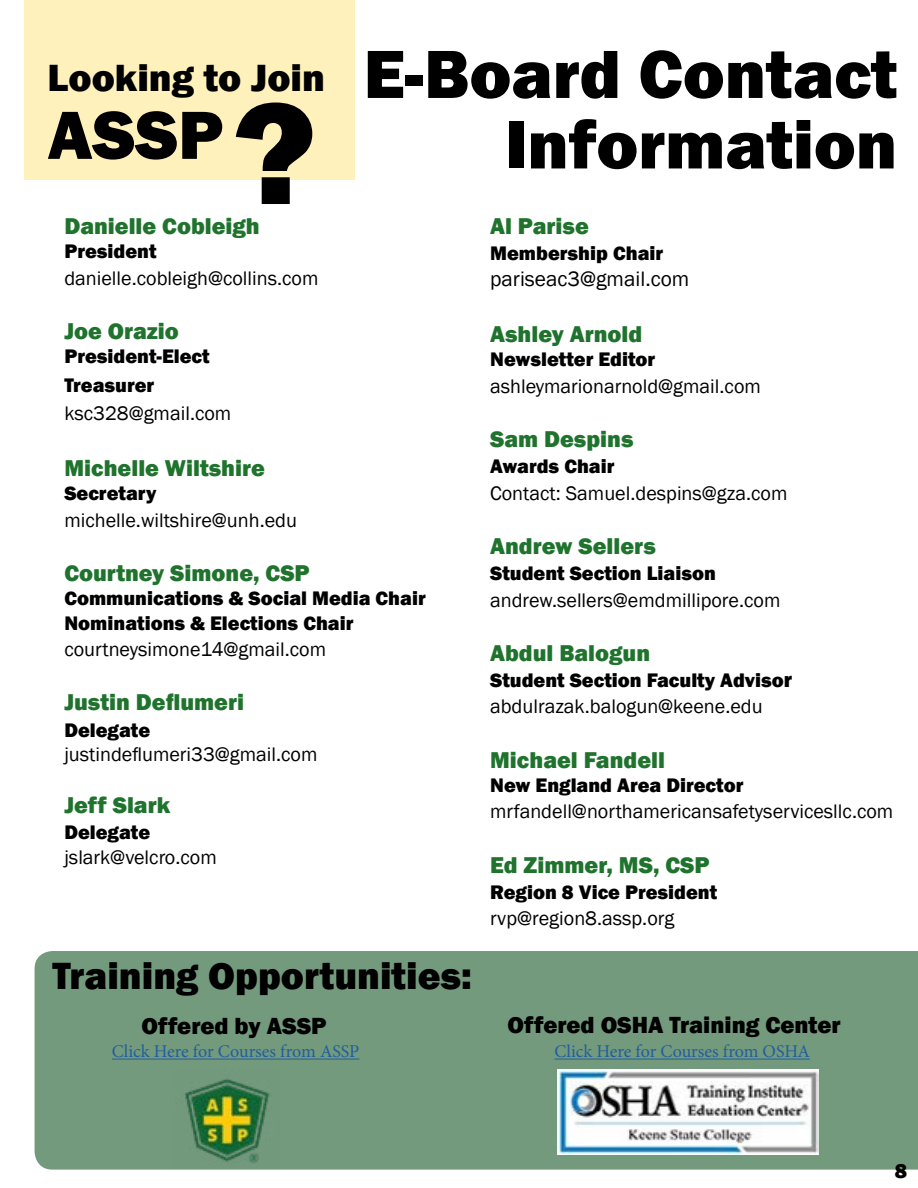
<style>
.page{position:relative;width:918px;height:1188px;background:#fff}
.page>*{position:absolute;margin:0;border:0;box-sizing:border-box;transform-origin:0 0}
.t1{font:800 70.5px/70.5px "Franklin Gothic";color:#000;text-align:right}
.t2{font:800 39px "Franklin Gothic";color:#000}
.t3{font:800 24px "Franklin Gothic";color:#000}
.t4{font:800 23.55px "Franklin Gothic";color:#1f732d}
.t5{font:21.45px "Franklin Gothic";color:#000}
.t6{font:800 21px "Franklin Gothic";color:#000}
.t7{font:20.25px/26.2px "Franklin Gothic";color:#000}
.t8{font:800 20.25px/28.2px "Franklin Gothic";color:#000}
.t9{font:18px "Minion Pro";letter-spacing:-.005em;color:#215e9e}
.s1{font-size:150px}
.s2{font-weight:800}
.s3{font-weight:800;font-size:21.9px}
</style>
<div class="page">
<div style="left:35px;top:951px;width:883px;height:219px;background:#739a7d"></div>
<div style="left:24px;top:0;width:330px;height:180px;background:#fff1bb"></div>
<img style="left:176px;top:1069px;width:103px;height:101px">
<hr style="left:112px;top:1059px;width:247px;height:1px;background:#215e9e">
<img style="left:557px;top:1069px;width:261px;height:86px">
<hr style="left:554px;top:1059px;width:256px;height:1px;background:#215e9e">
<h2 class="t2" style="left:48px;top:52px;width:279px">Looking to Join</h2>
<h1 class="t1" style="left:48px;top:100px;width:270px">ASSP<span class="s1">?</span></h1>
<h1 class="t1" style="left:364px;top:39px;width:535px">E-Board Contact<br>Information</h1>
<p class="t4" style="left:64px;top:211px;width:197px">Danielle Cobleigh</p>
<p class="t8" style="left:64px;top:237px;width:94px">President</p>
<p class="t7" style="left:64px;top:265px;width:256px">danielle.cobleigh@collins.com</p>
<p class="t4" style="left:64px;top:316px;width:116px">Joe Orazio</p>
<p class="t8" style="left:64px;top:342px;width:147px">President-Elect<br>Treasurer</p>
<p class="t7" style="left:64px;top:400px;width:168px">ksc328@gmail.com</p>
<p class="t4" style="left:64px;top:453px;width:202px">Michelle Wiltshire</p>
<p class="t8" style="left:64px;top:480px;width:94px">Secretary</p>
<p class="t7" style="left:64px;top:507px;width:234px">michelle.wiltshire@unh.edu</p>
<p class="t4" style="left:64px;top:558px;width:247px">Courtney Simone, CSP</p>
<p class="t8" style="left:64px;top:586px;width:363px;line-height:24.2px">Communications &amp; Social Media Chair<br>Nominations &amp; Elections Chair</p>
<p class="t7" style="left:64px;top:636px;width:263px">courtneysimone14@gmail.com</p>
<p class="t4" style="left:64px;top:687px;width:181px">Justin Deflumeri</p>
<p class="t8" style="left:64px;top:716px;width:87px">Delegate</p>
<p class="t7" style="left:64px;top:741px;width:255px">justindeflumeri33@gmail.com</p>
<p class="t4" style="left:64px;top:790px;width:107px">Jeff Slark</p>
<p class="t8" style="left:64px;top:819px;width:87px">Delegate</p>
<p class="t7" style="left:64px;top:844px;width:154px">jslark@velcro.com</p>
<h2 class="t2" style="left:52px;top:951px;width:421px">Training Opportunities:</h2>
<p class="t3" style="left:142px;top:1011px;width:187px">Offered by ASSP</p>
<p class="t9" style="left:112px;top:1039px;width:249px">Click Here for Courses from ASSP</p>
<p class="t4" style="left:490px;top:211px;width:100px">Al Parise</p>
<p class="t8" style="left:490px;top:239px;width:175px">Membership Chair</p>
<p class="t5" style="left:490px;top:265px;width:201px">pariseac3@gmail.com</p>
<p class="t4" style="left:490px;top:319px;width:154px">Ashley Arnold</p>
<p class="t8" style="left:490px;top:345px;width:167px">Newsletter Editor</p>
<p class="t7" style="left:490px;top:373px;width:272px">ashleymarionarnold@gmail.com</p>
<p class="t4" style="left:490px;top:424px;width:145px">Sam Despins</p>
<p class="t8" style="left:490px;top:452px;width:126px">Awards Chair</p>
<p class="t7" style="left:490px;top:480px;width:299px">Contact: Samuel.despins@gza.com</p>
<p class="t4" style="left:490px;top:531px;width:167px">Andrew Sellers</p>
<p class="t8" style="left:490px;top:559px;width:227px">Student Section Liaison</p>
<p class="t7" style="left:490px;top:587px;width:292px">andrew.sellers@emdmillipore.com</p>
<p class="t4" style="left:490px;top:638px;width:162px">Abdul Balogun</p>
<p class="t7" style="left:490px;top:668px;width:304px"><span class="s2">Student Section Faculty Adviso</span><span class="s3">r </span>abdulrazak.balogun@keene.edu</p>
<p class="t4" style="left:490px;top:745px;width:176px">Michael Fandell</p>
<p class="t8" style="left:490px;top:771px;width:255px">New England Area Director</p>
<p class="t7" style="left:490px;top:799px;width:405px">mrfandell@northamericansafetyservicesllc.com</p>
<p class="t4" style="left:490px;top:850px;width:221px">Ed Zimmer, MS, CSP</p>
<p class="t8" style="left:490px;top:878px;width:229px">Region 8 Vice President</p>
<p class="t7" style="left:490px;top:906px;width:186px">rvp@region8.assp.org</p>
<p class="t3" style="left:508px;top:1009px;width:335px">Offered OSHA Training Center</p>
<p class="t9" style="left:554px;top:1039px;width:257px">Click Here for Courses from OSHA</p>
<p class="t6" style="left:895px;top:1158px;width:14px">8</p>
</div>
